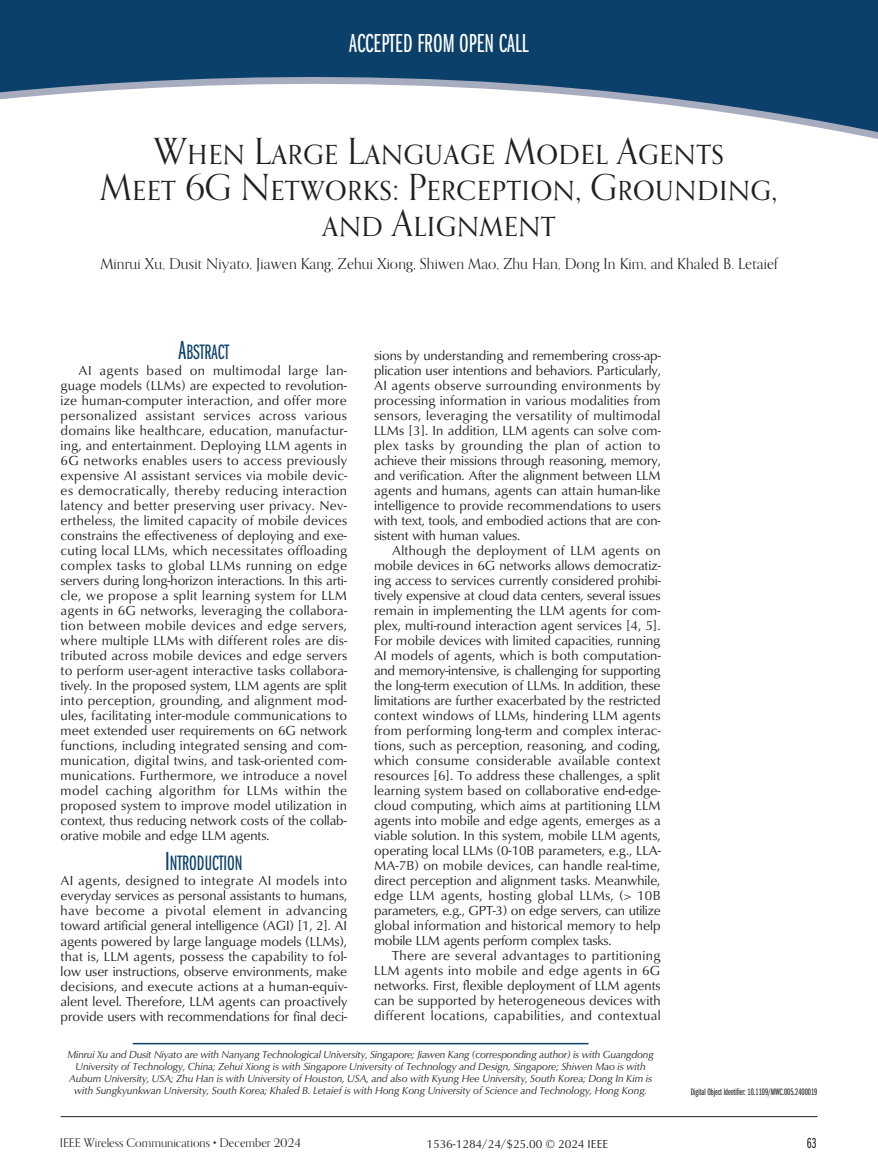
<style>
.page{position:relative;width:878px;height:1175px;background:#fff}
.page>*{position:absolute;margin:0;border:0;box-sizing:border-box;transform-origin:0 0}
.t1{font:36px/36px "Orpheus Pro";color:#231f20;text-align:center}
.t2{font:27px "Franklin Gothic URW Ext Com D Boo";color:#fff}
.t3{font:21.6px "Franklin Gothic URW Ext Com D Boo SC800";color:#0b406a}
.t4{font:15px "Orpheus Pro";letter-spacing:.01em;color:#231f20}
.t5{font:15px "Franklin Gothic URW Ext Com D Boo";color:#231f20}
.t6{font:13.5px/15px "Classico URW";letter-spacing:-.005em;color:#231f20;text-align:justify}
.t7{font:12px "Orpheus Pro";color:#231f20}
.t8{font:12px "Classico URW";color:#231f20}
.t9{font:italic 10.5px/12px "Classico URW";color:#231f20;text-align:center}
.t10{font:9.75px "Franklin Gothic URW Ext Com D Boo";color:#231f20}
.s1{font-size:27px}
</style>
<div class="page">
<hr style="left:61px;top:1115px;width:756px;height:1px;background:#231f20">
<svg style="left:0;top:0;width:877px;height:134px;fill:#0b406a"></svg>
<hr style="left:133px;top:1042px;width:455px;height:2px;background:#0b406a">
<h2 class="t2" style="left:349px;top:29px;width:181px">ACCEPTED FROM OPEN CALL</h2>
<h1 class="t1" style="left:100px;top:132px;width:678px">When Large Language Model Agents<br>Meet 6G Networks: Perception, Grounding, and Alignment</h1>
<p class="t4" style="left:100px;top:254px;width:678px">Minrui Xu, Dusit Niyato, Jiawen Kang, Zehui Xiong, Shiwen Mao, Zhu Han, Dong In Kim, and Khaled B. Letaief</p>
<h3 class="t3" style="left:178px;top:340px;width:52px"><span class="s1">A</span>BSTRACT</h3>
<p class="t6" style="left:61px;top:362px;width:288px;text-indent:18px">AI agents based on multimodal large lan&shy;guage models (LLMs) are expected to revolution&shy;ize human-computer interaction, and offer more personalized assistant services across various domains like healthcare, education, manufactur&shy;ing, and entertainment. Deploying LLM agents in 6G networks enables users to access previously expensive AI assistant services via mobile devic&shy;es democratically, thereby reducing interaction latency and better preserving user privacy. Nev&shy;ertheless, the limited capacity of mobile devices constrains the effectiveness of deploying and exe&shy;cuting local LLMs, which necessitates offloading complex tasks to global LLMs running on edge servers during long-horizon interactions. In this arti&shy;cle, we propose a split learning system for LLM agents in 6G networks, leveraging the collabora&shy;tion between mobile devices and edge servers, where multiple LLMs with different roles are dis&shy;tributed across mobile devices and edge servers to perform user-agent interactive tasks collabora&shy;tively. In the proposed system, LLM agents are split into perception, grounding, and alignment mod&shy;ules, facilitating inter-module communications to meet extended user requirements on 6G network functions, including integrated sensing and com&shy;munication, digital twins, and task-oriented com&shy;munications. Furthermore, we introduce a novel model caching algorithm for LLMs within the proposed system to improve model utilization in context, thus reducing network costs of the collab&shy;orative mobile and edge LLM agents.</p>
<h3 class="t3" style="left:165px;top:851px;width:79px"><span class="s1">I</span>NTRODUCTION</h3>
<p class="t6" style="left:61px;top:872px;width:288px">AI agents, designed to integrate AI models into everyday services as personal assistants to humans, have become a pivotal element in advancing toward artificial general intelligence (AGI) [1, 2]. AI agents powered by large language models (LLMs), that is, LLM agents, possess the capability to fol&shy;low user instructions, observe environments, make decisions, and execute actions at a human-equiv&shy;alent level. Therefore, LLM agents can proactively provide users with recommendations for final deci-</p>
<p class="t6" style="left:374px;top:347px;width:288px">sions by understanding and remembering cross-ap&shy;plication user intentions and behaviors. Particularly, AI agents observe surrounding environments by processing information in various modalities from sensors, leveraging the versatility of multimodal LLMs [3]. In addition, LLM agents can solve com&shy;plex tasks by grounding the plan of action to achieve their missions through reasoning, memory, and verification. After the alignment between LLM agents and humans, agents can attain human-like intelligence to provide recommendations to users with text, tools, and embodied actions that are con&shy;sistent with human values.</p>
<p class="t6" style="left:374px;top:542px;width:288px;text-indent:18px">Although the deployment of LLM agents on mobile devices in 6G networks allows democratiz&shy;ing access to services currently considered prohibi&shy;tively expensive at cloud data centers, several issues remain in implementing the LLM agents for com&shy;plex, multi-round interaction agent services [4, 5].<br>For mobile devices with limited capacities, running AI models of agents, which is both computation&shy;and memory-intensive, is challenging for supporting the long-term execution of LLMs. In addition, these limitations are further exacerbated by the restricted context windows of LLMs, hindering LLM agents from performing long-term and complex interac&shy;tions, such as perception, reasoning, and coding, which consume considerable available context resources [6]. To address these challenges, a split learning system based on collaborative end-edge&shy;cloud computing, which aims at partitioning LLM agents into mobile and edge agents, emerges as a viable solution. In this system, mobile LLM agents, operating local LLMs (0-10B parameters, e.g., LLA-MA-7B) on mobile devices, can handle real-time, direct perception and alignment tasks. Meanwhile, edge LLM agents, hosting global LLMs, (&gt; 10B parameters, e.g., GPT-3) on edge servers, can utilize global information and historical memory to help mobile LLM agents perform complex tasks.</p>
<p class="t6" style="left:374px;top:947px;width:288px;text-indent:18px">There are several advantages to partitioning LLM agents into mobile and edge agents in 6G networks. First, flexible deployment of LLM agents can be supported by heterogeneous devices with different locations, capabilities, and contextual</p>
<p class="t9" style="left:67px;top:1047px;width:587px">Minrui Xu and Dusit Niyato are with Nanyang Technological University, Singapore; Jiawen Kang (corresponding author) is with Guangdong University of Technology, China; Zehui Xiong is with Singapore University of Technology and Design, Singapore; Shiwen Mao is with Auburn University, USA; Zhu Han is with University of Houston, USA, and also with Kyung Hee University, South Korea; Dong In Kim is with Sungkyunkwan University, South Korea; Khaled B. Letaief is with Hong Kong University of Science and Technology, Hong Kong.</p>
<p class="t10" style="left:690px;top:1086px;width:128px">Digital Object Identifier: 10.1109/MWC.005.2400019</p>
<p class="t7" style="left:60px;top:1135px;width:242px">IEEE Wireless Communications • December 2024</p>
<p class="t8" style="left:426px;top:1134px;width:183px">1536-1284/24/$25.00 © 2024 IEEE</p>
<p class="t5" style="left:806px;top:1134px;width:11px">63</p>
</div>
